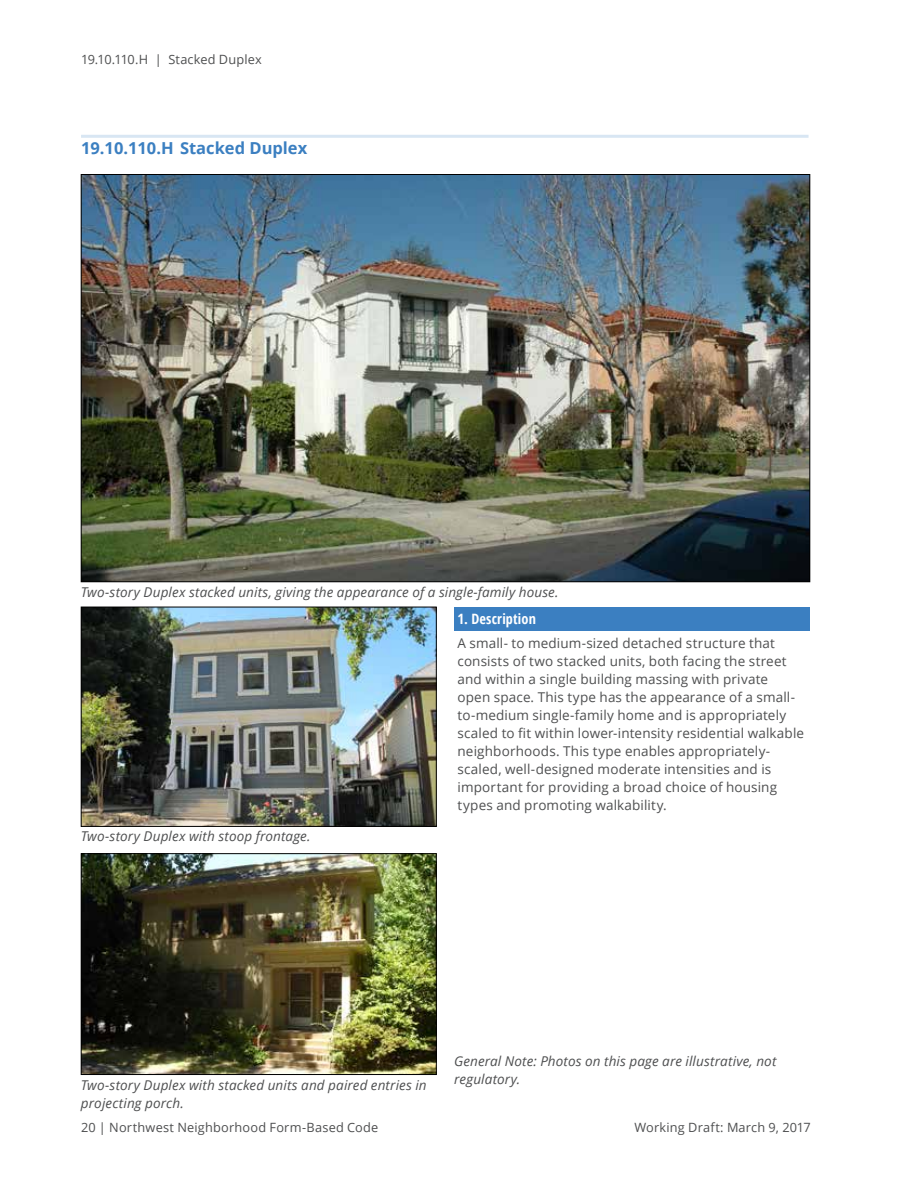
<style>
.page{position:relative;width:918px;height:1188px;background:#fff}
.page>*{position:absolute;margin:0;border:0;box-sizing:border-box;transform-origin:0 0}
.t1{font:700 16.5px "Open Sans";color:#3b7fc1}
.t2{font:700 condensed 14.25px "Open Sans";letter-spacing:.01em;color:#fff}
.t3{font:13.5px/18px "Open Sans";letter-spacing:.01em;color:#4e4f50}
.t4{font:italic 13.5px/18px "Open Sans";letter-spacing:.01em;color:#4e4f50}
.t5{font:12.75px "Open Sans";letter-spacing:.015em;color:#4e4f50}
</style>
<div class="page">
<hr style="left:81px;top:135px;width:728px;height:3px;background:#d8e6f3">
<div style="left:455px;top:607px;width:355px;height:24px;background:#3b7fc1"></div>
<img style="left:83px;top:176px;width:725px;height:404px">
<img style="left:83px;top:609px;width:351px;height:216px">
<div style="left:81px;top:607px;width:355px;height:220px;border:1px solid #000"></div>
<img style="left:83px;top:855px;width:351px;height:218px">
<div style="left:81px;top:853px;width:355px;height:222px;border:1px solid #000"></div>
<p class="t5" style="left:81px;top:50px;width:182px">19.10.110.H | Stacked Duplex</p>
<p class="t1" style="left:81px;top:137px;width:228px">19.10.110.H Stacked Duplex</p>
<p class="t4" style="left:81px;top:582px;width:479px">Two-story Duplex stacked units, giving the appearance of a single-family house.</p>
<p class="t4" style="left:81px;top:827px;width:231px">Two-story Duplex with stoop frontage.</p>
<p class="t2" style="left:458px;top:609px;width:80px">1. Description</p>
<p class="t3" style="left:458px;top:634px;width:348px">A small- to medium-sized detached structure that consists of two stacked units, both facing the street and within a single building massing with private open space. This type has the appearance of a small&shy;to-medium single-family home and is appropriately scaled to fit within lower-intensity residential walkable neighborhoods. This type enables appropriately&shy;scaled, well-designed moderate intensities and is important for providing a broad choice of housing types and promoting walkability.</p>
<p class="t4" style="left:81px;top:1075px;width:347px">Two-story Duplex with stacked units and paired entries in projecting porch.</p>
<p class="t4" style="left:454px;top:1051px;width:324px">General Note: Photos on this page are illustrative, not regulatory.</p>
<p class="t5" style="left:81px;top:1119px;width:299px">20 | Northwest Neighborhood Form-Based Code</p>
<p class="t5" style="left:634px;top:1119px;width:178px">Working Draft: March 9, 2017</p>
</div>
